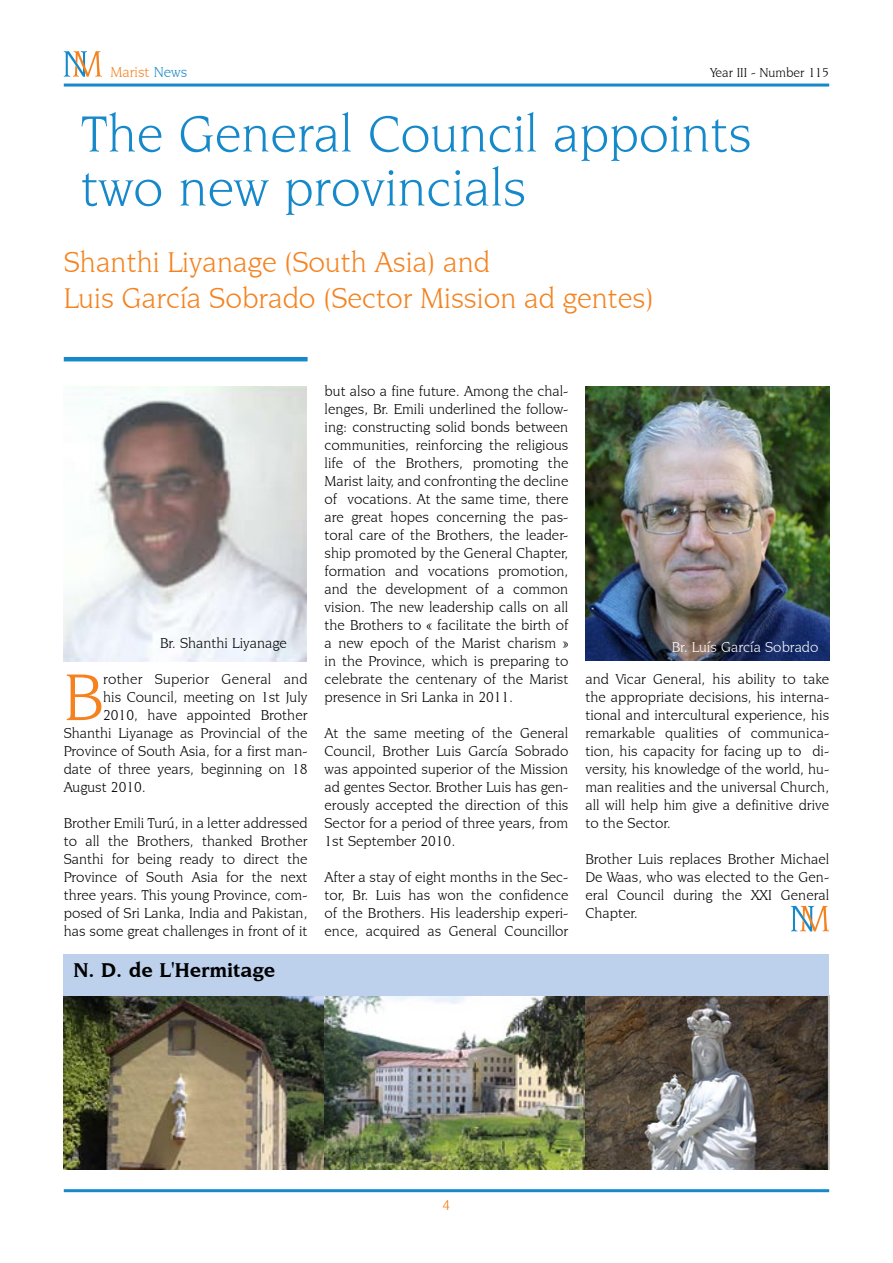
<style>
.page{position:relative;width:893px;height:1263px;background:#fff}
.page>*{position:absolute;margin:0;border:0;box-sizing:border-box;transform-origin:0 0}
.t1{font:70.05px "Novarese IT Cby BT";color:#f5821f}
.t2{font:54px/54px "Novarese IT Cby BT";color:#1689ca}
.t3{font:30px/36px "Novarese IT Cby BT";color:#f5821f}
.t4{font:700 21px "Novarese IT Cby BT";color:#000}
.t5{font:15px/18px "Novarese IT Cby BT";color:#000;text-align:justify}
.t6{font:15px "Novarese IT Cby BT";color:#fff}
.t7{font:15px "Novarese IT Cby BT";color:#f5821f}
.t8{font:13.5px "Novarese IT Cby BT";color:#000}
.s1{color:#1689ca}
</style>
<div class="page">
<hr style="left:64px;top:1189px;width:765px;height:3px;background:#1689ca">
<hr style="left:64px;top:84px;width:765px;height:3px;background:#1689ca">
<svg style="left:64px;top:51px;width:38px;height:26px"></svg>
<hr style="left:64px;top:357px;width:244px;height:4px;background:#1689ca">
<img style="left:64px;top:387px;width:242px;height:274px">
<img style="left:585px;top:387px;width:244px;height:273px">
<svg style="left:791px;top:906px;width:38px;height:25px"></svg>
<img style="left:64px;top:995px;width:765px;height:175px">
<div style="left:64px;top:954px;width:765px;height:41px;background:#bdd1ec"></div>
<p class="t7" style="left:111px;top:63px;width:78px">Marist <span class="s1">News</span></p>
<p class="t8" style="left:710px;top:64px;width:120px">Year III - Number 115</p>
<h2 class="t2" style="left:81px;top:106px;width:672px">The General Council appoints two new provincials</h2>
<h3 class="t3" style="left:64px;top:243px;width:591px">Shanthi Liyanage (South Asia) and<br>Luis García Sobrado (Sector Mission ad gentes)</h3>
<p class="t5" style="left:325px;top:382px;width:245px">but also a fine future. Among the chal&shy;lenges, Br. Emili underlined the follow&shy;ing: constructing solid bonds between communities, reinforcing the religious life of the Brothers, promoting the Marist laity, and confronting the decline of vocations. At the same time, there are great hopes concerning the pas&shy;toral care of the Brothers, the leader&shy;ship promoted by the General Chapter, formation and vocations promotion, and the development of a common vision. The new leadership calls on all the Brothers to « facilitate the birth of a new epoch of the Marist charism » in the Province, which is preparing to celebrate the centenary of the Marist presence in Sri Lanka in 2011.</p>
<p class="t5" style="left:325px;top:724px;width:245px">At the same meeting of the General Council, Brother Luis García Sobrado was appointed superior of the Mission ad gentes Sector. Brother Luis has gen&shy;erously accepted the direction of this Sector for a period of three years, from 1st September 2010.</p>
<p class="t5" style="left:325px;top:868px;width:245px">After a stay of eight months in the Sec&shy;tor, Br. Luis has won the confidence of the Brothers. His leadership experi&shy;ence, acquired as General Councillor</p>
<p class="t5" style="left:160px;top:634px;width:128px">Br. Shanthi Liyanage</p>
<p class="t6" style="left:672px;top:638px;width:148px">Br. Luís García Sobrado</p>
<h1 class="t1" style="left:64px;top:656px;width:41px">B</h1>
<p class="t5" style="left:103px;top:670px;width:206px">rother Superior General and</p>
<p class="t5" style="left:585px;top:670px;width:245px">and Vicar General, his ability to take the appropriate decisions, his interna&shy;tional and intercultural experience, his remarkable qualities of communica&shy;tion, his capacity for facing up to di&shy;versity, his knowledge of the world, hu&shy;man realities and the universal Church, all will help him give a definitive drive to the Sector.</p>
<p class="t5" style="left:585px;top:850px;width:245px">Brother Luis replaces Brother Michael De Waas, who was elected to the Gen&shy;eral Council during the XXI General Chapter.</p>
<p class="t5" style="left:103px;top:688px;width:206px">his Council, meeting on 1st July</p>
<p class="t5" style="left:103px;top:706px;width:206px">2010, have appointed Brother</p>
<p class="t5" style="left:64px;top:724px;width:245px">Shanthi Liyanage as Provincial of the</p>
<p class="t5" style="left:64px;top:742px;width:245px">Province of South Asia, for a first man-</p>
<p class="t5" style="left:64px;top:760px;width:245px">date of three years, beginning on 18</p>
<p class="t5" style="left:64px;top:778px;width:83px">August 2010.</p>
<p class="t5" style="left:64px;top:814px;width:245px">Brother Emili Turú, in a letter addressed to all the Brothers, thanked Brother Santhi for being ready to direct the Province of South Asia for the next three years. This young Province, com&shy;posed of Sri Lanka, India and Pakistan, has some great challenges in front of it</p>
<h3 class="t4" style="left:73px;top:957px;width:203px">N. D. de L'Hermitage</h3>
</div>
